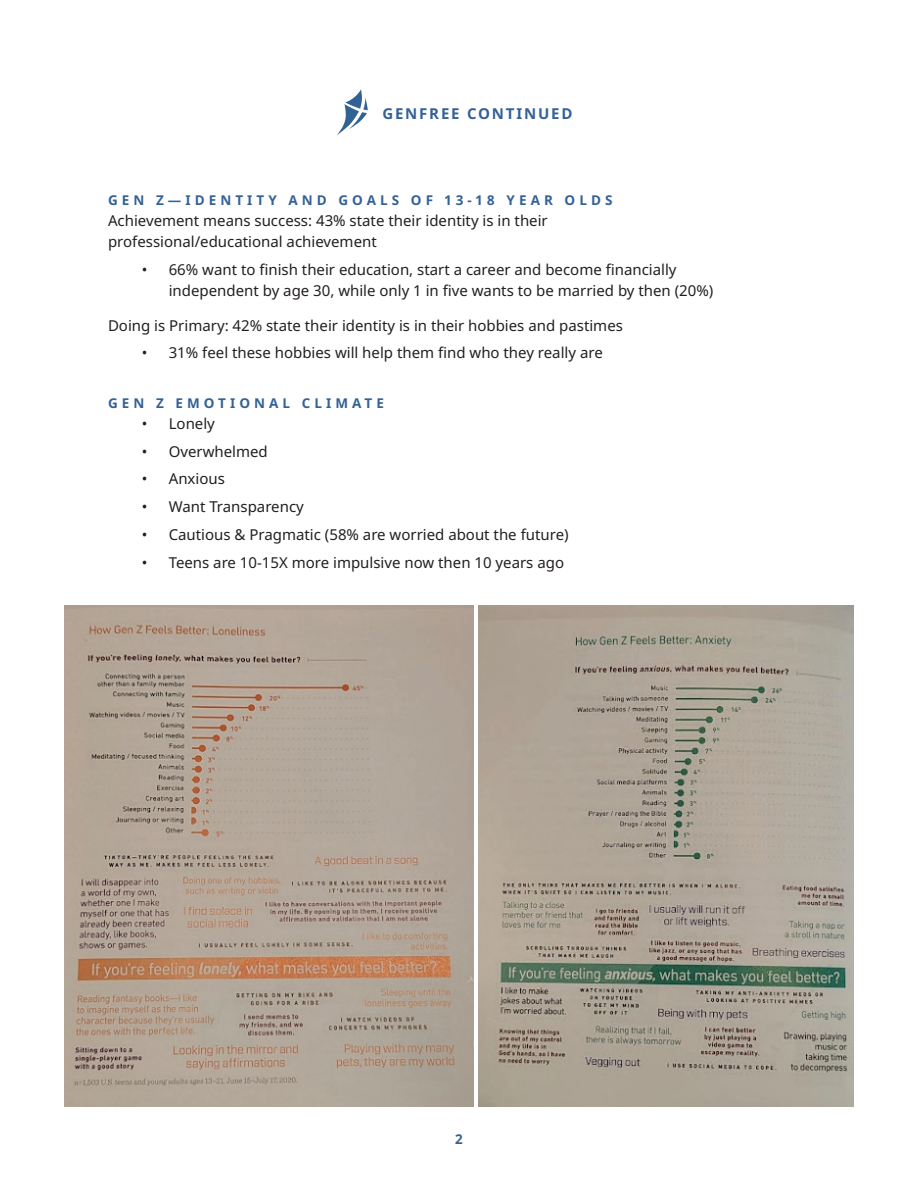
<style>
.page{position:relative;width:918px;height:1188px;background:#fff}
.page>*{position:absolute;margin:0;border:0;box-sizing:border-box;transform-origin:0 0}
.t1{font:15px/21px "Noto Sans";color:#231f20}
.t2{font:700 15px "Noto Sans";letter-spacing:.12em;color:#346196}
.t3{font:700 13.5px "Noto Sans";letter-spacing:.3em;color:#346196}
</style>
<div class="page">
<svg style="left:337px;top:89px;width:31px;height:46px"></svg>
<img style="left:64px;top:606px;width:410px;height:500px">
<img style="left:478px;top:606px;width:376px;height:500px">
<p class="t2" style="left:382px;top:103px;width:192px">GENFREE CONTINUED</p>
<p class="t3" style="left:108px;top:191px;width:506px">GEN Z—IDENTITY AND GOALS OF 13-18 YEAR OLDS</p>
<p class="t1" style="left:108px;top:211px;width:441px">Achievement means success: 43% state their identity is in their professional/educational achievement</p>
<p class="t1" style="left:169px;top:259px;width:546px;text-indent:-27px">• 66% want to finish their education, start a career and become financially independent by age 30, while only 1 in five wants to be married by then (20%)</p>
<p class="t1" style="left:108px;top:315px;width:516px">Doing is Primary: 42% state their identity is in their hobbies and pastimes</p>
<p class="t1" style="left:142px;top:343px;width:463px">• 31% feel these hobbies will help them find who they really are</p>
<p class="t3" style="left:108px;top:393px;width:278px">GEN Z EMOTIONAL CLIMATE</p>
<p class="t1" style="left:142px;top:413px;width:75px">• Lonely</p>
<p class="t1" style="left:142px;top:441px;width:128px">• Overwhelmed</p>
<p class="t1" style="left:142px;top:469px;width:85px">• Anxious</p>
<p class="t1" style="left:142px;top:496px;width:164px">• Want Transparency</p>
<p class="t1" style="left:142px;top:524px;width:428px">• Cautious &amp; Pragmatic (58% are worried about the future)</p>
<p class="t1" style="left:142px;top:552px;width:424px">• Teens are 10-15X more impulsive now then 10 years ago</p>
<p class="t3" style="left:455px;top:1129px;width:9px">2</p>
</div>
